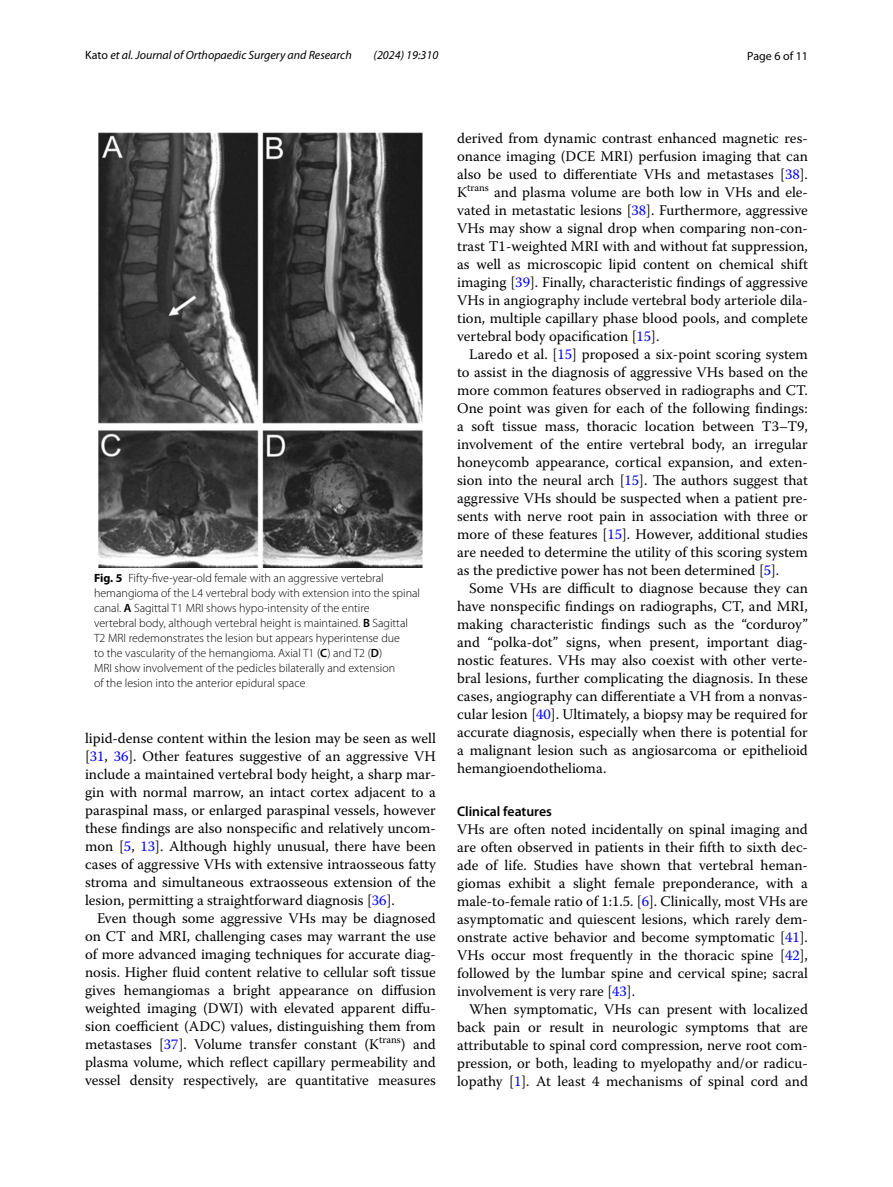
<style>
.page{position:relative;width:893px;height:1187px;background:#fff}
.page>*{position:absolute;margin:0;border:0;box-sizing:border-box;transform-origin:0 0}
.t1{font:14.7px/18px "Warnock Pro";color:#000;text-align:justify}
.t2{font:600 13.8px "Myriad Pro";color:#000}
.t3{font:300 12px/15px "Myriad Pro";color:#000}
.t4{font:italic 12px "Myriad Pro";color:#000}
.t5{font:12px "Myriad Pro";color:#000}
.s1{font-style:normal}
.s2{font-weight:700}
.s3{font-weight:600}
.s4{color:#00f}
</style>
<div class="page">
<img style="left:99px;top:133px;width:323px;height:434px">
<p class="t4" style="left:85px;top:48px;width:268px"><span class="s1">Kato</span> et al. Journal of Orthopaedic Surgery and Research</p>
<p class="t4" style="left:374px;top:48px;width:66px">(2024) 19:310</p>
<p class="t5" style="left:747px;top:48px;width:62px">Page 6 of 11</p>
<p class="t3" style="left:94px;top:571px;width:328px"><span class="s2">Fig. 5</span> Fifty-five-year-old female with an aggressive vertebral hemangioma of the L4 vertebral body with extension into the spinal canal. <span class="s3">A</span> Sagittal T1 MRI shows hypo-intensity of the entire<br>vertebral body, although vertebral height is maintained. <span class="s3">B</span> Sagittal T2 MRI redemonstrates the lesion but appears hyperintense due<br>to the vascularity of the hemangioma. Axial T1 (<span class="s3">C</span>) and T2 (<span class="s3">D</span>)<br>MRI show involvement of the pedicles bilaterally and extension<br>of the lesion into the anterior epidural space</p>
<p class="t1" style="left:85px;top:728px;width:352px">lipid-dense content within the lesion may be seen as well [<span class="s4">31</span>, <span class="s4">36</span>]. Other features suggestive of an aggressive VH include a maintained vertebral body height, a sharp mar&shy;gin with normal marrow, an intact cortex adjacent to a paraspinal mass, or enlarged paraspinal vessels, however these findings are also nonspecific and relatively uncom&shy;mon [<span class="s4">5</span>, <span class="s4">13</span>]. Although highly unusual, there have been cases of aggressive VHs with extensive intraosseous fatty stroma and simultaneous extraosseous extension of the lesion, permitting a straightforward diagnosis [<span class="s4">36</span>].</p>
<p class="t1" style="left:85px;top:908px;width:352px;text-indent:12px">Even though some aggressive VHs may be diagnosed on CT and MRI, challenging cases may warrant the use of more advanced imaging techniques for accurate diag&shy;nosis. Higher fluid content relative to cellular soft tissue gives hemangiomas a bright appearance on diffusion weighted imaging (DWI) with elevated apparent diffu&shy;sion coefficient (ADC) values, distinguishing them from metastases [<span class="s4">37</span>]. Volume transfer constant (K<sup>trans</sup>) and plasma volume, which reflect capillary permeability and vessel density respectively, are quantitative measures</p>
<p class="t1" style="left:457px;top:128px;width:352px">derived from dynamic contrast enhanced magnetic res&shy;onance imaging (DCE MRI) perfusion imaging that can also be used to differentiate VHs and metastases [<span class="s4">38</span>].<br>K<sup>trans</sup> and plasma volume are both low in VHs and ele&shy;vated in metastatic lesions [<span class="s4">38</span>]. Furthermore, aggressive VHs may show a signal drop when comparing non-con&shy;trast T1-weighted MRI with and without fat suppression, as well as microscopic lipid content on chemical shift imaging [<span class="s4">39</span>]. Finally, characteristic findings of aggressive VHs in angiography include vertebral body arteriole dila&shy;tion, multiple capillary phase blood pools, and complete vertebral body opacification [<span class="s4">15</span>].</p>
<p class="t1" style="left:457px;top:344px;width:352px;text-indent:12px">Laredo et al. [<span class="s4">15</span>] proposed a six-point scoring system to assist in the diagnosis of aggressive VHs based on the more common features observed in radiographs and CT.<br>One point was given for each of the following findings: a soft tissue mass, thoracic location between T3–T9, involvement of the entire vertebral body, an irregular honeycomb appearance, cortical expansion, and exten&shy;sion into the neural arch [<span class="s4">15</span>]. The authors suggest that aggressive VHs should be suspected when a patient pre&shy;sents with nerve root pain in association with three or more of these features [<span class="s4">15</span>]. However, additional studies are needed to determine the utility of this scoring system as the predictive power has not been determined [<span class="s4">5</span>].</p>
<p class="t1" style="left:457px;top:578px;width:352px;text-indent:12px">Some VHs are difficult to diagnose because they can have nonspecific findings on radiographs, CT, and MRI, making characteristic findings such as the “corduroy” and “polka-dot” signs, when present, important diag&shy;nostic features. VHs may also coexist with other verte&shy;bral lesions, further complicating the diagnosis. In these cases, angiography can differentiate a VH from a nonvas&shy;cular lesion [<span class="s4">40</span>]. Ultimately, a biopsy may be required for accurate diagnosis, especially when there is potential for a malignant lesion such as angiosarcoma or epithelioid hemangioendothelioma.</p>
<p class="t2" style="left:457px;top:802px;width:96px">Clinical features</p>
<p class="t1" style="left:457px;top:820px;width:352px">VHs are often noted incidentally on spinal imaging and are often observed in patients in their fifth to sixth dec&shy;ade of life. Studies have shown that vertebral heman&shy;giomas exhibit a slight female preponderance, with a male-to-female ratio of 1:1.5. [<span class="s4">6</span>]. Clinically, most VHs are asymptomatic and quiescent lesions, which rarely dem&shy;onstrate active behavior and become symptomatic [<span class="s4">41</span>].<br>VHs occur most frequently in the thoracic spine [<span class="s4">42</span>], followed by the lumbar spine and cervical spine; sacral involvement is very rare [<span class="s4">43</span>].</p>
<p class="t1" style="left:457px;top:1000px;width:352px;text-indent:12px">When symptomatic, VHs can present with localized back pain or result in neurologic symptoms that are attributable to spinal cord compression, nerve root com&shy;pression, or both, leading to myelopathy and/or radicu&shy;lopathy [<span class="s4">1</span>]. At least 4 mechanisms of spinal cord and</p>
</div>
